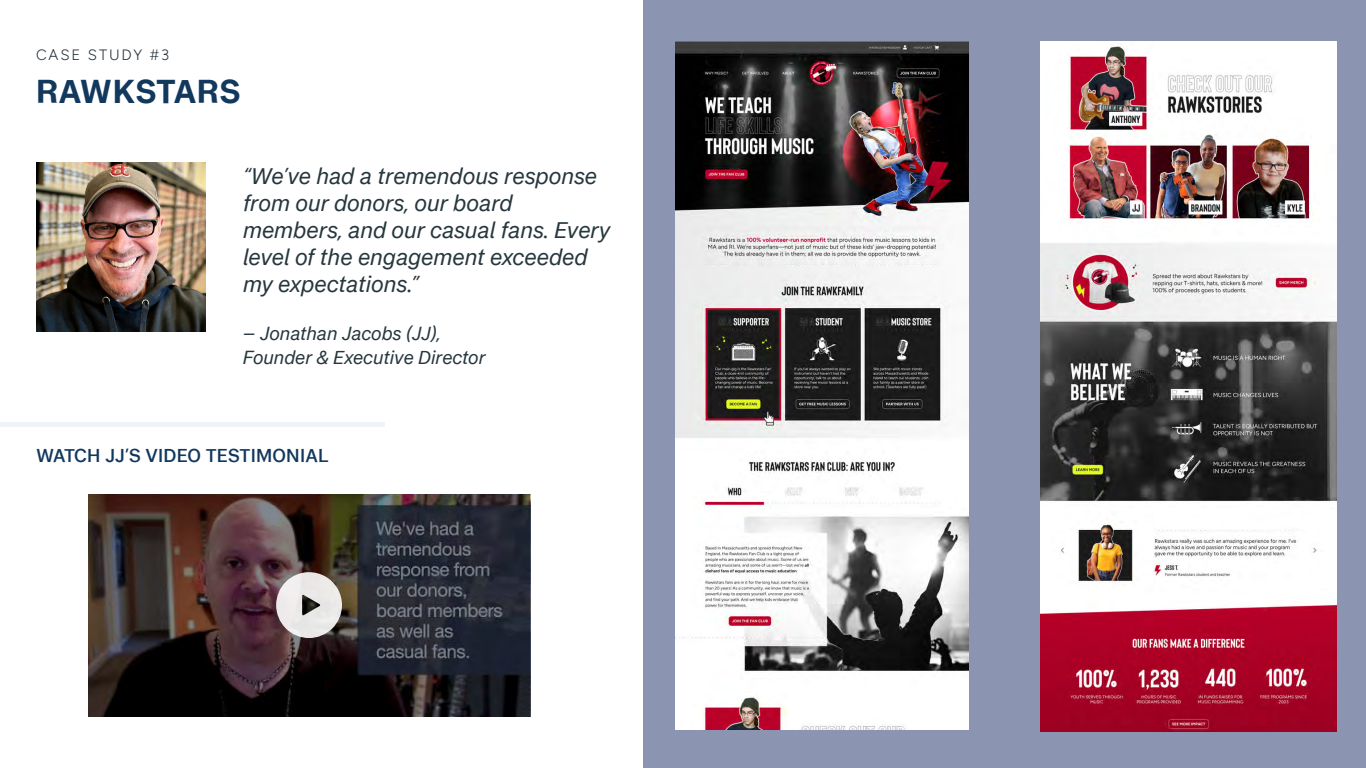
<style>
.page{position:relative;width:1366px;height:768px;background:#fff}
.page>*{position:absolute;margin:0;border:0;box-sizing:border-box;transform-origin:0 0}
.t1{font:600 33px "Scoop";letter-spacing:.02em;color:#12385e}
.t2{font:italic 23px/27px "Scoop";color:#27373e}
.t3{font:italic 19px/24px "Scoop";color:#27373e}
.t4{font:500 19px "Scoop";letter-spacing:.01em;color:#12385e}
.t5{font:300 15px "Figtree";letter-spacing:.125em;color:#27373e}
</style>
<div class="page">
<div style="left:644px;top:0;width:722px;height:768px;background:#8b94b1"></div>
<img style="left:36px;top:162px;width:170px;height:170px">
<div style="left:0;top:422px;width:385px;height:5px;background:#f1f3fb"></div>
<img style="left:88px;top:494px;width:442px;height:222px">
<svg style="left:276px;top:572px;width:66px;height:66px"></svg>
<img style="left:675px;top:41px;width:294px;height:689px">
<img style="left:1040px;top:42px;width:297px;height:690px">
<p class="t5" style="left:36px;top:47px;width:135px">CASE STUDY #3</p>
<h1 class="t1" style="left:36px;top:72px;width:206px">RAWKSTARS</h1>
<p class="t2" style="left:243px;top:162px;width:369px">“We’ve had a tremendous response from our donors, our board members, and our casual fans. Every level of the engagement exceeded my expectations.”</p>
<p class="t3" style="left:243px;top:321px;width:244px">– Jonathan Jacobs (JJ),<br>Founder &amp; Executive Director</p>
<p class="t4" style="left:36px;top:444px;width:294px">WATCH JJ’S VIDEO TESTIMONIAL</p>
</div>
